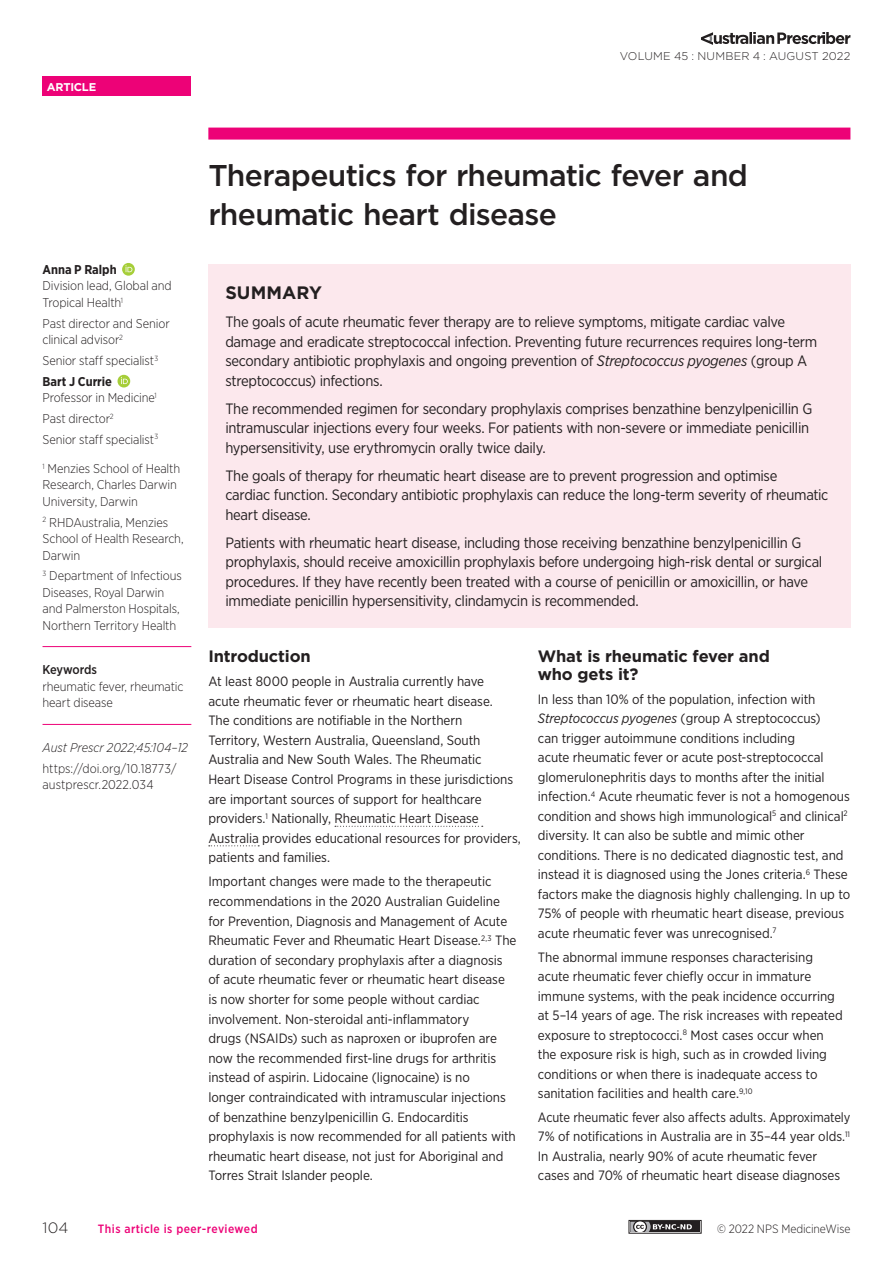
<style>
.page{position:relative;width:893px;height:1263px;background:#fff}
.page>*{position:absolute;margin:0;border:0;box-sizing:border-box;transform-origin:0 0}
.Primary_Heading{font:500 30px/39px "Gotham";letter-spacing:-.02em;color:#231f20}
.Summary_Header{font:700 18px "Gotham";color:#231f20}
.Subheading_Level_1{font:700 16.5px/18px "Gotham";letter-spacing:-.01em;color:#231f20}
.Summary_Text{font:15px/19.5px "Gotham Narrow";letter-spacing:-.02em;color:#231f20}
.t1{font:300 15px "Gotham";color:#231f20}
.Body_Text{font:13.5px/19.6px "Gotham Narrow";letter-spacing:-.005em;color:#231f20}
.Body_Text-2{font:13.5px/19.5px "Gotham Narrow";letter-spacing:-.005em;color:#231f20;scale:.96 1}
.Author_Credentials{font:300 12.75px/16.5px "Gotham Narrow";letter-spacing:-.01em;color:#231f20}
.DOI_Citation{font:300 12.75px/16.5px "Gotham Narrow";color:#231f20}
.Keywords_Text{font:300 12.75px/16.5px "Gotham Narrow";letter-spacing:-.01em;color:#231f20}
.Citation{font:italic 300 12.75px "Gotham Narrow";color:#231f20}
.Author_Credentials_L{font:300 12.75px "Gotham Narrow";letter-spacing:-.01em;color:#231f20}
.Author_s_Name{font:700 12.75px "Gotham Narrow";color:#231f20}
.Keywords_Header{font:500 12.75px "Gotham Narrow";letter-spacing:-.01em;color:#231f20}
.t2{font:500 12px "Gotham Narrow";letter-spacing:.035em;color:#ed0277}
.t3{font:300 12px "Gotham Narrow";letter-spacing:-.005em;color:#231f20}
.t4{font:300 11.25px "Gotham";letter-spacing:.02em;color:#231f20}
.t5{font:700 11.25px "Gotham";letter-spacing:-.02em;color:#fff}
.s1{font-style:italic}
</style>
<div class="page">
<svg style="left:701px;top:32px;width:149px;height:13px"></svg>
<div style="left:43px;top:77px;width:148px;height:19px;background:#ed0277"></div>
<div style="left:208px;top:128px;width:642px;height:12px;background:#ed0277"></div>
<div style="left:628px;top:1220px;width:74px;height:13px;border:1px solid #231f20"></div>
<div style="left:630px;top:1222px;width:70px;height:10px;background:#231f20"></div>
<svg style="left:630px;top:1222px;width:62px;height:10px"></svg>
<svg style="left:335px;top:826px;width:148px;height:1px"></svg>
<svg style="left:209px;top:845px;width:50px;height:1px"></svg>
<div style="left:208px;top:264px;width:642px;height:364px;background:#fce8ed"></div>
<hr style="left:43px;top:646px;width:148px;height:1px;background:#ed0277">
<hr style="left:43px;top:724px;width:148px;height:1px;background:#ed0277">
<svg style="left:122px;top:263px;width:13px;height:13px"></svg>
<svg style="left:126px;top:265px;width:6px;height:7px"></svg>
<div style="left:118px;top:375px;width:12px;height:12px;background:#a6ce39;border-radius:50%"></div>
<svg style="left:121px;top:377px;width:7px;height:7px"></svg>
<p class="t5" style="left:47px;top:79px;width:51px">ARTICLE</p>
<p class="t4" style="left:620px;top:48px;width:232px">VOLUME 45 : NUMBER 4 : AUGUST 2022</p>
<p class="Author_s_Name" style="left:43px;top:261px;width:76px">Anna P Ralph</p>
<p class="Author_Credentials" style="left:43px;top:277px;width:131px">Division lead, Global and<br>Tropical Health<sup>1</sup></p>
<p class="Author_Credentials" style="left:43px;top:315px;width:129px">Past director and Senior clinical advisor<sup>2</sup></p>
<p class="Author_Credentials" style="left:43px;top:352px;width:117px">Senior staff specialist<sup>3</sup></p>
<p class="Author_s_Name" style="left:43px;top:373px;width:71px">Bart J Currie</p>
<p class="Author_Credentials" style="left:43px;top:389px;width:116px">Professor in Medicine<sup>1</sup></p>
<p class="Author_Credentials" style="left:43px;top:410px;width:73px">Past director<sup>2</sup></p>
<p class="Author_Credentials_L" style="left:43px;top:431px;width:117px">Senior staff specialist<sup>3</sup></p>
<p class="Author_Credentials" style="left:43px;top:460px;width:139px"><sup>1</sup> Menzies School of Health<br>Research, Charles Darwin<br>University, Darwin</p>
<p class="Author_Credentials" style="left:43px;top:514px;width:143px"><sup>2</sup> RHDAustralia, Menzies<br>School of Health Research,<br>Darwin</p>
<p class="Author_Credentials" style="left:43px;top:567px;width:141px"><sup>3</sup> Department of Infectious<br>Diseases, Royal Darwin and Palmerston Hospitals,<br>Northern Territory Health</p>
<p class="Keywords_Header" style="left:43px;top:661px;width:56px">Keywords</p>
<p class="Keywords_Text" style="left:43px;top:677px;width:142px">rheumatic fever, rheumatic heart disease</p>
<p class="Citation" style="left:43px;top:740px;width:147px">Aust Prescr 2022;45:104–12</p>
<p class="DOI_Citation" style="left:43px;top:760px;width:135px">https://doi.org/10.18773/ austprescr.2022.034</p>
<p class="Primary_Heading" style="left:208px;top:155px;width:541px">Therapeutics for rheumatic fever and rheumatic heart disease</p>
<p class="Summary_Header" style="left:225px;top:281px;width:98px">SUMMARY</p>
<p class="Summary_Text" style="left:225px;top:312px;width:593px">The goals of acute rheumatic fever therapy are to relieve symptoms, mitigate cardiac valve damage and eradicate streptococcal infection. Preventing future recurrences requires long-term secondary antibiotic prophylaxis and ongoing prevention of <span class="s1">Streptococcus pyogenes</span> (group A streptococcus) infections.</p>
<p class="Summary_Text" style="left:225px;top:399px;width:589px">The recommended regimen for secondary prophylaxis comprises benzathine benzylpenicillin G intramuscular injections every four weeks. For patients with non-severe or immediate penicillin hypersensitivity, use erythromycin orally twice daily.</p>
<p class="Summary_Text" style="left:225px;top:466px;width:605px">The goals of therapy for rheumatic heart disease are to prevent progression and optimise<br>cardiac function. Secondary antibiotic prophylaxis can reduce the long-term severity of rheumatic heart disease.</p>
<p class="Summary_Text" style="left:225px;top:533px;width:598px">Patients with rheumatic heart disease, including those receiving benzathine benzylpenicillin G prophylaxis, should receive amoxicillin prophylaxis before undergoing high-risk dental or surgical procedures. If they have recently been treated with a course of penicillin or amoxicillin, or have immediate penicillin hypersensitivity, clindamycin is recommended.</p>
<p class="Subheading_Level_1" style="left:208px;top:647px;width:104px">Introduction</p>
<p class="Body_Text" style="left:208px;top:671px;width:314px">At least 8000 people in Australia currently have<br>acute rheumatic fever or rheumatic heart disease.<br>The conditions are notifiable in the Northern<br>Territory, Western Australia, Queensland, South Australia and New South Wales. The Rheumatic<br>Heart Disease Control Programs in these jurisdictions are important sources of support for healthcare providers.<sup>1</sup> Nationally, Rheumatic Heart Disease Australia provides educational resources for providers, patients and families.</p>
<p class="Body_Text" style="left:208px;top:871px;width:310px">Important changes were made to the therapeutic recommendations in the 2020 Australian Guideline for Prevention, Diagnosis and Management of Acute Rheumatic Fever and Rheumatic Heart Disease.<sup>2,3</sup> The duration of secondary prophylaxis after a diagnosis of acute rheumatic fever or rheumatic heart disease is now shorter for some people without cardiac involvement. Non-steroidal anti-inflammatory<br>drugs (NSAIDs) such as naproxen or ibuprofen are now the recommended first-line drugs for arthritis instead of aspirin. Lidocaine (lignocaine) is no<br>longer contraindicated with intramuscular injections of benzathine benzylpenicillin G. Endocarditis prophylaxis is now recommended for all patients with rheumatic heart disease, not just for Aboriginal and Torres Strait Islander people.</p>
<p class="Subheading_Level_1" style="left:538px;top:647px;width:233px">What is rheumatic fever and who gets it?</p>
<p class="Body_Text" style="left:538px;top:689px;width:314px">In less than 10% of the population, infection with <span class="s1">Streptococcus pyogenes</span> (group A streptococcus)<br>can trigger autoimmune conditions including<br>acute rheumatic fever or acute post-streptococcal glomerulonephritis days to months after the initial infection.<sup>4</sup> Acute rheumatic fever is not a homogenous condition and shows high immunological<sup>5</sup> and clinical<sup>2 </sup>diversity. It can also be subtle and mimic other conditions. There is no dedicated diagnostic test, and instead it is diagnosed using the Jones criteria.<sup>6</sup> These factors make the diagnosis highly challenging. In up to 75% of people with rheumatic heart disease, previous acute rheumatic fever was unrecognised.<sup>7</sup></p>
<p class="Body_Text" style="left:538px;top:947px;width:306px">The abnormal immune responses characterising acute rheumatic fever chiefly occur in immature immune systems, with the peak incidence occurring at 5–14 years of age. The risk increases with repeated exposure to streptococci.<sup>8</sup> Most cases occur when the exposure risk is high, such as in crowded living conditions or when there is inadequate access to sanitation facilities and health care.<sup>9,10</sup></p>
<p class="Body_Text-2" style="left:538px;top:1107px;width:327px">Acute rheumatic fever also affects adults. Approximately 7% of notifications in Australia are in 35–44 year olds.<sup>11<br></sup>In Australia, nearly 90% of acute rheumatic fever cases and 70% of rheumatic heart disease diagnoses</p>
<p class="t1" style="left:43px;top:1218px;width:27px">104</p>
<p class="t2" style="left:98px;top:1221px;width:161px">This article is peer-reviewed</p>
<p class="t3" style="left:717px;top:1222px;width:135px">© 2022 NPS MedicineWise</p>
</div>
